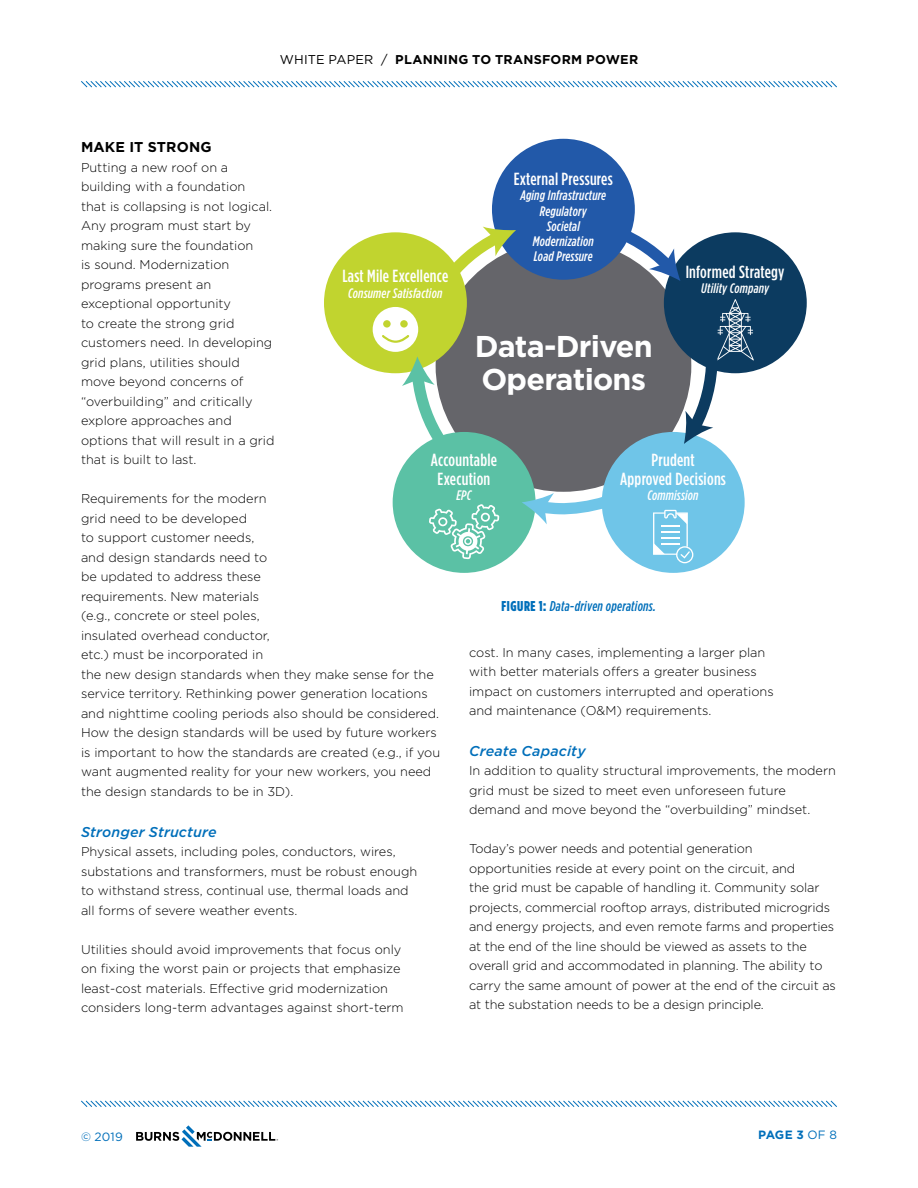
<style>
.page{position:relative;width:918px;height:1188px;background:#fff}
.page>*{position:absolute;margin:0;border:0;box-sizing:border-box;transform-origin:0 0}
.t1{font:700 30.15px/33px "Gotham";letter-spacing:-.025em;color:#fff}
.t2{font:500 17.55px/18.1px "Gotham Condensed";letter-spacing:.015em;color:#fff;text-align:center}
.t3{font:italic 500 14.25px "Gotham";letter-spacing:.01em;color:#006fba}
.t4{font:italic 500 14.25px "Gotham Condensed";letter-spacing:.02em;color:#006fba}
.t5{font:700 14.25px "Gotham";letter-spacing:.01em;color:#000}
.t6{font:italic 500 13.8px/15.1px "Gotham Condensed";letter-spacing:.015em;color:#fff;text-align:center}
.t7{font:300 12.75px/19.5px "Gotham";color:#000}
.t8{font:700 12.75px "Gotham";letter-spacing:.02em;color:#000}
.t9{font:700 12px "Gotham";color:#006fba}
.t10{font:12px "Gotham";color:#006fba}
.s1{font-weight:400}
.s2{font-weight:900;font-style:normal}
</style>
<div class="page">
<svg style="left:81px;top:81px;width:756px;height:7px"></svg>
<svg style="left:81px;top:1100px;width:756px;height:7px"></svg>
<svg style="left:136px;top:1125px;width:142px;height:22px"></svg>
<div style="left:436px;top:240px;width:255px;height:252px;background:#65656a;border-radius:50%"></div>
<div style="left:492px;top:139px;width:143px;height:141px;background:#2259a9;border-radius:50%"></div>
<svg style="left:431px;top:223px;width:85px;height:71px"></svg>
<div style="left:664px;top:232px;width:143px;height:141px;background:#0c3b60;border-radius:50%"></div>
<div style="left:324px;top:232px;width:143px;height:141px;background:#c1d42f;border-radius:50%"></div>
<div style="left:602px;top:432px;width:143px;height:141px;background:#6fc5e8;border-radius:50%"></div>
<svg style="left:653px;top:510px;width:40px;height:53px"></svg>
<div style="left:393px;top:432px;width:143px;height:141px;background:#5bc1a5;border-radius:50%"></div>
<svg style="left:429px;top:504px;width:70px;height:55px"></svg>
<svg style="left:373px;top:307px;width:84px;height:151px"></svg>
<svg style="left:522px;top:488px;width:84px;height:36px"></svg>
<svg style="left:679px;top:299px;width:75px;height:145px"></svg>
<svg style="left:594px;top:215px;width:89px;height:66px"></svg>
<p class="t8" style="left:280px;top:51px;width:360px"><span class="s1">WHITE PAPER /</span> PLANNING TO TRANSFORM POWER</p>
<p class="t5" style="left:81px;top:138px;width:132px">MAKE IT STRONG</p>
<p class="t7" style="left:81px;top:157px;width:195px">Putting a new roof on a building with a foundation<br>that is collapsing is not logical.<br>Any program must start by making sure the foundation<br>is sound. Modernization programs present an exceptional opportunity<br>to create the strong grid customers need. In developing grid plans, utilities should move beyond concerns of “overbuilding” and critically explore approaches and options that will result in a grid that is built to last.</p>
<p class="t7" style="left:81px;top:489px;width:361px">Requirements for the modern<br>grid need to be developed<br>to support customer needs,<br>and design standards need to<br>be updated to address these<br>requirements. New materials<br>(e.g., concrete or steel poles,<br>insulated overhead conductor,<br>etc.) must be incorporated in<br>the new design standards when they make sense for the service territory. Rethinking power generation locations and nighttime cooling periods also should be considered.<br>How the design standards will be used by future workers is important to how the standards are created (e.g., if you want augmented reality for your new workers, you need the design standards to be in 3D).</p>
<p class="t3" style="left:81px;top:822px;width:137px">Stronger Structure</p>
<p class="t7" style="left:81px;top:842px;width:338px">Physical assets, including poles, conductors, wires, substations and transformers, must be robust enough to withstand stress, continual use, thermal loads and all forms of severe weather events.</p>
<p class="t7" style="left:81px;top:939px;width:324px">Utilities should avoid improvements that focus only on fixing the worst pain or projects that emphasize least-cost materials. Effective grid modernization considers long-term advantages against short-term</p>
<h2 class="t2" style="left:514px;top:169px;width:101px">External Pressures</h2>
<p class="t6" style="left:520px;top:188px;width:87px">Aging Infrastructure<br>Regulatory<br>Societal<br>Modernization<br>Load Pressure</p>
<h2 class="t2" style="left:686px;top:262px;width:101px">Informed Strategy</h2>
<p class="t6" style="left:701px;top:281px;width:69px">Utility Company</p>
<h2 class="t2" style="left:342px;top:267px;width:107px">Last Mile Excellence</h2>
<p class="t6" style="left:348px;top:286px;width:96px">Consumer Satisfaction</p>
<h1 class="t1" style="left:475px;top:330px;width:180px">Data-Driven<br>Operations</h1>
<h2 class="t2" style="left:431px;top:451px;width:68px">Accountable<br>Execution</h2>
<p class="t6" style="left:456px;top:488px;width:17px">EPC</p>
<h2 class="t2" style="left:620px;top:451px;width:107px">Prudent<br>Approved Decisions</h2>
<p class="t6" style="left:648px;top:488px;width:52px">Commission</p>
<p class="t4" style="left:502px;top:598px;width:156px"><span class="s2">FIGURE 1:</span> Data-driven operations.</p>
<p class="t7" style="left:469px;top:642px;width:306px">cost. In many cases, implementing a larger plan with better materials offers a greater business impact on customers interrupted and operations and maintenance (O&amp;M) requirements.</p>
<p class="t3" style="left:469px;top:741px;width:118px">Create Capacity</p>
<p class="t7" style="left:469px;top:760px;width:368px">In addition to quality structural improvements, the modern grid must be sized to meet even unforeseen future demand and move beyond the “overbuilding” mindset.</p>
<p class="t7" style="left:469px;top:838px;width:368px">Today’s power needs and potential generation opportunities reside at every point on the circuit, and<br>the grid must be capable of handling it. Community solar projects, commercial rooftop arrays, distributed microgrids and energy projects, and even remote farms and properties at the end of the line should be viewed as assets to the overall grid and accommodated in planning. The ability to carry the same amount of power at the end of the circuit as at the substation needs to be a design principle.</p>
<p class="t10" style="left:81px;top:1129px;width:44px">© 2019</p>
<p class="t9" style="left:758px;top:1127px;width:80px">PAGE 3 <span class="s1">OF 8</span></p>
</div>
